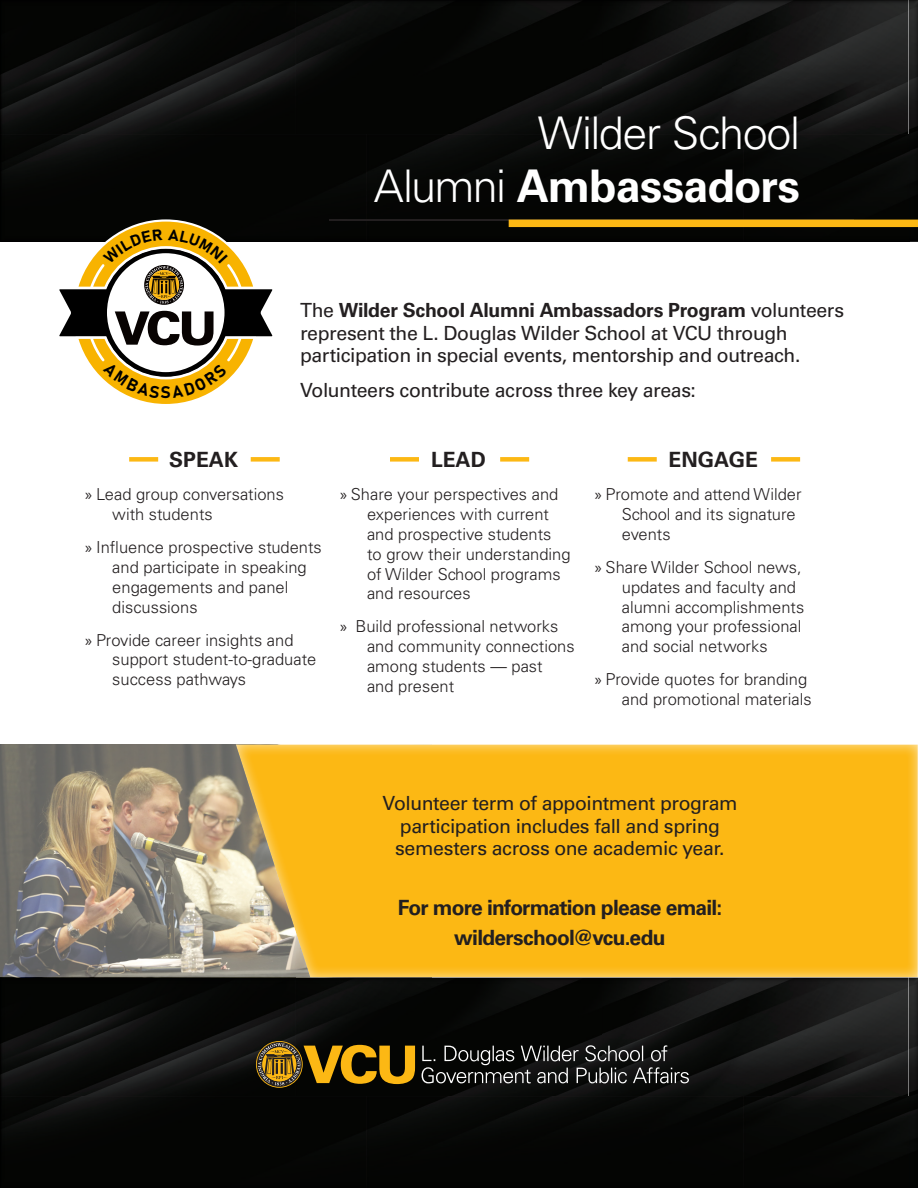
<style>
.page{position:relative;width:918px;height:1188px;background:#fff}
.page>*{position:absolute;margin:0;border:0;box-sizing:border-box;transform-origin:0 0}
.t1{font:700 45px "Univers LT Std";letter-spacing:-.02em;color:#fff}
.t2{font:300 45px "Univers LT Std";letter-spacing:-.03em;color:#fff}
.t3{font:700 21px/30px "Univers LT Std";letter-spacing:-.035em;color:#231f20;text-align:center}
.t4{font:19.5px/22.5px "Univers LT Std";letter-spacing:-.02em;color:#231f20}
.t5{font:16.65px "Bahnschrift";color:#000}
.t6{font:300 16.5px/19.8px "Univers LT Std";color:#231f20}
.s1{font-weight:300}
.s2{font-weight:700}
.s3{font-family:"Myriad Pro";font-weight:400}
</style>
<div class="page">
<div style="left:0;top:0;width:918px;height:243px;background:#231f20;opacity:.57"></div>
<div style="left:0;top:976px;width:918px;height:212px;background:#231f20;opacity:.57"></div>
<svg style="left:257px;top:1042px;width:158px;height:45px;background:#745812"></svg>
<svg style="left:422px;top:1045px;width:267px;height:38px;background:#353535"></svg>
<div style="left:329px;top:217px;width:526px;height:5px;background:#231f20;opacity:.5"></div>
<img style="left:0;top:744px;width:236px;height:233px">
<div style="left:236px;top:737px;width:682px;height:240px;background:#fff;opacity:.74"></div>
<div style="left:509px;top:220px;width:409px;height:7px;background:#fcb814"></div>
<div style="left:771px;top:457px;width:29px;height:5px;background:#fcb814"></div>
<div style="left:628px;top:457px;width:29px;height:5px;background:#fcb814"></div>
<div style="left:500px;top:457px;width:29px;height:5px;background:#fcb814"></div>
<div style="left:390px;top:457px;width:29px;height:5px;background:#fcb814"></div>
<div style="left:251px;top:457px;width:29px;height:5px;background:#fcb814"></div>
<div style="left:129px;top:457px;width:29px;height:5px;background:#fcb814"></div>
<svg style="left:57px;top:219px;width:218px;height:185px"></svg>
<p class="t5" style="left:161px;top:380px;width:12px">S</p>
<p class="t2" style="left:538px;top:106px;width:264px">Wilder School</p>
<p class="t1" style="left:374px;top:160px;width:428px"><span class="s1">Alumni</span> Ambassadors</p>
<p class="t4" style="left:300px;top:299px;width:546px">The <span class="s2">Wilder School Alumni Ambassadors Program</span> volunteers represent the L. Douglas Wilder School at VCU through participation in special events, mentorship and outreach.</p>
<p class="t4" style="left:300px;top:379px;width:398px">Volunteers contribute across three key areas:</p>
<p class="t3" style="left:169px;top:445px;width:70px">SPEAK</p>
<p class="t6" style="left:112px;top:485px;width:173px;text-indent:-27px"><span class="s3">»</span> Lead group conversations with students</p>
<p class="t6" style="left:112px;top:538px;width:211px;text-indent:-27px"><span class="s3">»</span> Influence prospective students and participate in speaking engagements and panel discussions</p>
<p class="t6" style="left:112px;top:630px;width:206px;text-indent:-27px"><span class="s3">»</span> Provide career insights and support student-to-graduate success pathways</p>
<p class="t3" style="left:431px;top:445px;width:56px">LEAD</p>
<p class="t6" style="left:367px;top:485px;width:205px;text-indent:-27px"><span class="s3">»</span> Share your perspectives and experiences with current and prospective students<br>to grow their understanding of Wilder School programs and resources</p>
<p class="t6" style="left:367px;top:617px;width:209px;text-indent:-27px"><span class="s3">»</span> Build professional networks and community connections among students — past<br>and present</p>
<p class="t3" style="left:669px;top:445px;width:91px">ENGAGE</p>
<p class="t6" style="left:622px;top:485px;width:181px;text-indent:-27px"><span class="s3">»</span> Promote and attend Wilder<br>School and its signature events</p>
<p class="t6" style="left:622px;top:557px;width:184px;text-indent:-27px"><span class="s3">»</span> Share Wilder School news, updates and faculty and alumni accomplishments among your professional and social networks</p>
<p class="t6" style="left:595px;top:670px;width:218px;text-align:right"><span class="s3">»</span> Provide quotes for branding and promotional materials</p>
<p class="t4" style="left:383px;top:792px;width:356px">Volunteer term of appointment program</p>
<p class="t4" style="left:395px;top:815px;width:331px">participation includes fall and spring semesters across one academic year.</p>
<p class="t3" style="left:398px;top:893px;width:326px">For more information please email: wilderschool@vcu.edu</p>
</div>
